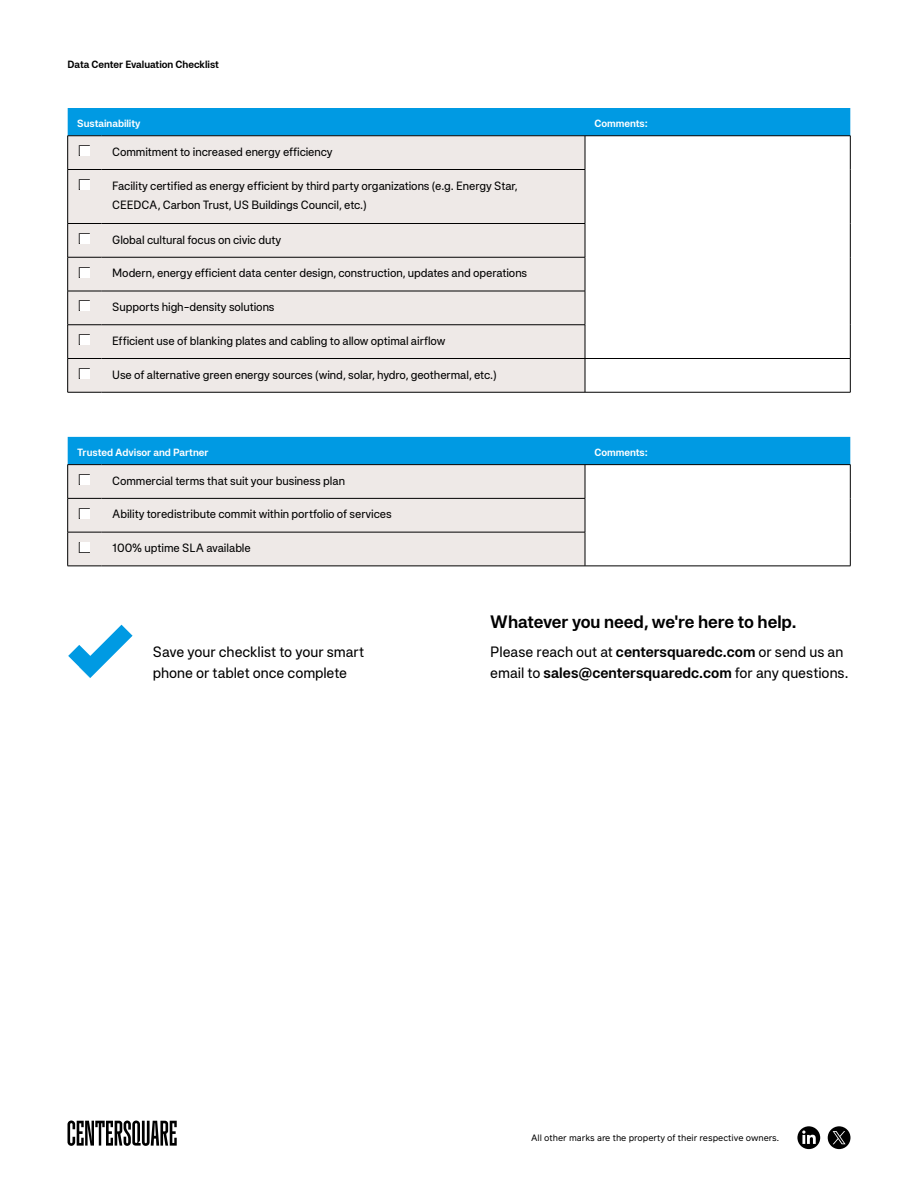
<style>
.page{position:relative;width:918px;height:1188px;background:#fff}
.page>*{position:absolute;margin:0;border:0;box-sizing:border-box;transform-origin:0 0}
.t1{font:600 18px "Systemia";letter-spacing:-.005em;color:#000}
.t2{font:15px/21px "Systemia";letter-spacing:-.005em;color:#000}
.t3{font:12px/19.5px "Systemia";letter-spacing:-.01em;color:#000}
.t4{font:600 10.5px "Systemia";letter-spacing:-.005em;color:#fff}
.t5{font:600 10.5px "Systemia";letter-spacing:-.005em;color:#000}
.t6{font:9px "Infra";color:#000}
.s1{font-weight:600}
</style>
<div class="page">
<svg style="left:68px;top:625px;width:65px;height:53px"></svg>
<div style="left:68px;top:108px;width:782px;height:27px;background:#009ae3"></div>
<div style="left:68px;top:136px;width:517px;height:256px;background:#eee9e7"></div>
<hr style="left:68px;top:135px;width:33px;height:1px;background:#000">
<hr style="left:101px;top:135px;width:484px;height:1px;background:#000">
<hr style="left:585px;top:135px;width:265px;height:1px;background:#000">
<hr style="left:850px;top:136px;width:1px;height:34px;background:#000">
<hr style="left:850px;top:170px;width:1px;height:54px;background:#000">
<hr style="left:850px;top:224px;width:1px;height:33px;background:#000">
<hr style="left:850px;top:257px;width:1px;height:34px;background:#000">
<hr style="left:850px;top:291px;width:1px;height:34px;background:#000">
<hr style="left:850px;top:325px;width:1px;height:33px;background:#000">
<hr style="left:585px;top:358px;width:265px;height:1px;background:#000">
<hr style="left:850px;top:359px;width:1px;height:33px;background:#000">
<hr style="left:585px;top:392px;width:265px;height:1px;background:#000">
<hr style="left:67px;top:136px;width:1px;height:33px;background:#000">
<hr style="left:67px;top:170px;width:1px;height:53px;background:#000">
<hr style="left:67px;top:224px;width:1px;height:33px;background:#000">
<hr style="left:67px;top:257px;width:1px;height:34px;background:#000">
<hr style="left:67px;top:291px;width:1px;height:34px;background:#000">
<hr style="left:67px;top:325px;width:1px;height:33px;background:#000">
<hr style="left:67px;top:359px;width:1px;height:33px;background:#000">
<hr style="left:68px;top:169px;width:33px;height:1px;background:#000">
<hr style="left:68px;top:223px;width:33px;height:1px;background:#000">
<hr style="left:68px;top:257px;width:33px;height:1px;background:#000">
<hr style="left:68px;top:291px;width:33px;height:1px;background:#000">
<hr style="left:68px;top:324px;width:33px;height:1px;background:#000">
<hr style="left:68px;top:358px;width:33px;height:1px;background:#000">
<hr style="left:68px;top:392px;width:33px;height:1px;background:#000">
<hr style="left:585px;top:136px;width:1px;height:33px;background:#000">
<hr style="left:585px;top:170px;width:1px;height:53px;background:#000">
<hr style="left:585px;top:224px;width:1px;height:33px;background:#000">
<hr style="left:585px;top:257px;width:1px;height:34px;background:#000">
<hr style="left:585px;top:291px;width:1px;height:34px;background:#000">
<hr style="left:585px;top:325px;width:1px;height:33px;background:#000">
<hr style="left:585px;top:359px;width:1px;height:33px;background:#000">
<hr style="left:101px;top:169px;width:484px;height:1px;background:#000">
<hr style="left:101px;top:223px;width:484px;height:1px;background:#000">
<hr style="left:101px;top:257px;width:484px;height:1px;background:#000">
<hr style="left:101px;top:291px;width:484px;height:1px;background:#000">
<hr style="left:101px;top:324px;width:484px;height:1px;background:#000">
<hr style="left:101px;top:358px;width:484px;height:1px;background:#000">
<hr style="left:101px;top:392px;width:484px;height:1px;background:#000">
<div style="left:68px;top:437px;width:782px;height:27px;background:#009ae3"></div>
<div style="left:68px;top:465px;width:517px;height:101px;background:#eee9e7"></div>
<hr style="left:68px;top:464px;width:33px;height:1px;background:#000">
<hr style="left:101px;top:464px;width:484px;height:1px;background:#000">
<hr style="left:585px;top:464px;width:265px;height:1px;background:#000">
<hr style="left:850px;top:465px;width:1px;height:33px;background:#000">
<hr style="left:850px;top:498px;width:1px;height:34px;background:#000">
<hr style="left:850px;top:532px;width:1px;height:34px;background:#000">
<hr style="left:585px;top:566px;width:265px;height:1px;background:#000">
<hr style="left:585px;top:465px;width:1px;height:33px;background:#000">
<hr style="left:585px;top:499px;width:1px;height:33px;background:#000">
<hr style="left:585px;top:532px;width:1px;height:34px;background:#000">
<hr style="left:101px;top:498px;width:484px;height:1px;background:#000">
<hr style="left:101px;top:532px;width:484px;height:1px;background:#000">
<hr style="left:101px;top:566px;width:484px;height:1px;background:#000">
<hr style="left:67px;top:465px;width:1px;height:33px;background:#000">
<hr style="left:67px;top:499px;width:1px;height:33px;background:#000">
<hr style="left:67px;top:532px;width:1px;height:34px;background:#000">
<hr style="left:68px;top:498px;width:33px;height:1px;background:#000">
<hr style="left:68px;top:532px;width:33px;height:1px;background:#000">
<hr style="left:68px;top:566px;width:33px;height:1px;background:#000">
<div style="left:797px;top:1126px;width:23px;height:23px;background:#000;border-radius:50%"></div>
<svg style="left:802px;top:1130px;width:14px;height:14px"></svg>
<div style="left:828px;top:1126px;width:22px;height:23px;background:#000;border-radius:50%"></div>
<svg style="left:833px;top:1131px;width:13px;height:13px"></svg>
<svg style="left:68px;top:1120px;width:109px;height:26px"></svg>
<svg style="left:79px;top:145px;width:11px;height:11px"></svg>
<svg style="left:79px;top:179px;width:11px;height:11px"></svg>
<svg style="left:79px;top:233px;width:11px;height:11px"></svg>
<svg style="left:79px;top:267px;width:11px;height:11px"></svg>
<svg style="left:79px;top:300px;width:11px;height:11px"></svg>
<svg style="left:79px;top:334px;width:11px;height:11px"></svg>
<svg style="left:79px;top:368px;width:11px;height:11px"></svg>
<svg style="left:79px;top:474px;width:11px;height:11px"></svg>
<svg style="left:79px;top:508px;width:11px;height:11px"></svg>
<svg style="left:79px;top:542px;width:11px;height:11px"></svg>
<p class="t5" style="left:68px;top:57px;width:153px">Data Center Evaluation Checklist</p>
<p class="t4" style="left:77px;top:116px;width:65px">Sustainability</p>
<p class="t4" style="left:594px;top:116px;width:55px">Comments:</p>
<p class="t3" style="left:112px;top:141px;width:222px">Commitment to increased energy efficiency</p>
<p class="t3" style="left:112px;top:175px;width:407px">Facility certified as energy efficient by third party organizations (e.g. Energy Star,<br>CEEDCA, Carbon Trust, US Buildings Council, etc.)</p>
<p class="t3" style="left:112px;top:229px;width:171px">Global cultural focus on civic duty</p>
<p class="t3" style="left:112px;top:263px;width:417px">Modern, energy efficient data center design, construction, updates and operations</p>
<p class="t3" style="left:112px;top:297px;width:164px">Supports high-density solutions</p>
<p class="t3" style="left:112px;top:330px;width:335px">Efficient use of blanking plates and cabling to allow optimal airflow</p>
<p class="t3" style="left:112px;top:364px;width:386px">Use of alternative green energy sources (wind, solar, hydro, geothermal, etc.)</p>
<p class="t4" style="left:77px;top:445px;width:133px">Trusted Advisor and Partner</p>
<p class="t4" style="left:594px;top:445px;width:55px">Comments:</p>
<p class="t3" style="left:112px;top:470px;width:234px">Commercial terms that suit your business plan</p>
<p class="t3" style="left:112px;top:504px;width:281px">Ability toredistribute commit within portfolio of services</p>
<p class="t3" style="left:112px;top:538px;width:140px">100% uptime SLA available</p>
<p class="t2" style="left:153px;top:641px;width:213px">Save your checklist to your smart phone or tablet once complete</p>
<h1 class="t1" style="left:490px;top:610px;width:308px">Whatever you need, we're here to help.</h1>
<p class="t2" style="left:490px;top:641px;width:360px">Please reach out at <span class="s1">centersquaredc.com</span> or send us an email to <span class="s1">sales@centersquaredc.com</span> for any questions.</p>
<p class="t6" style="left:531px;top:1132px;width:250px">All other marks are the property of their respective owners.</p>
</div>
